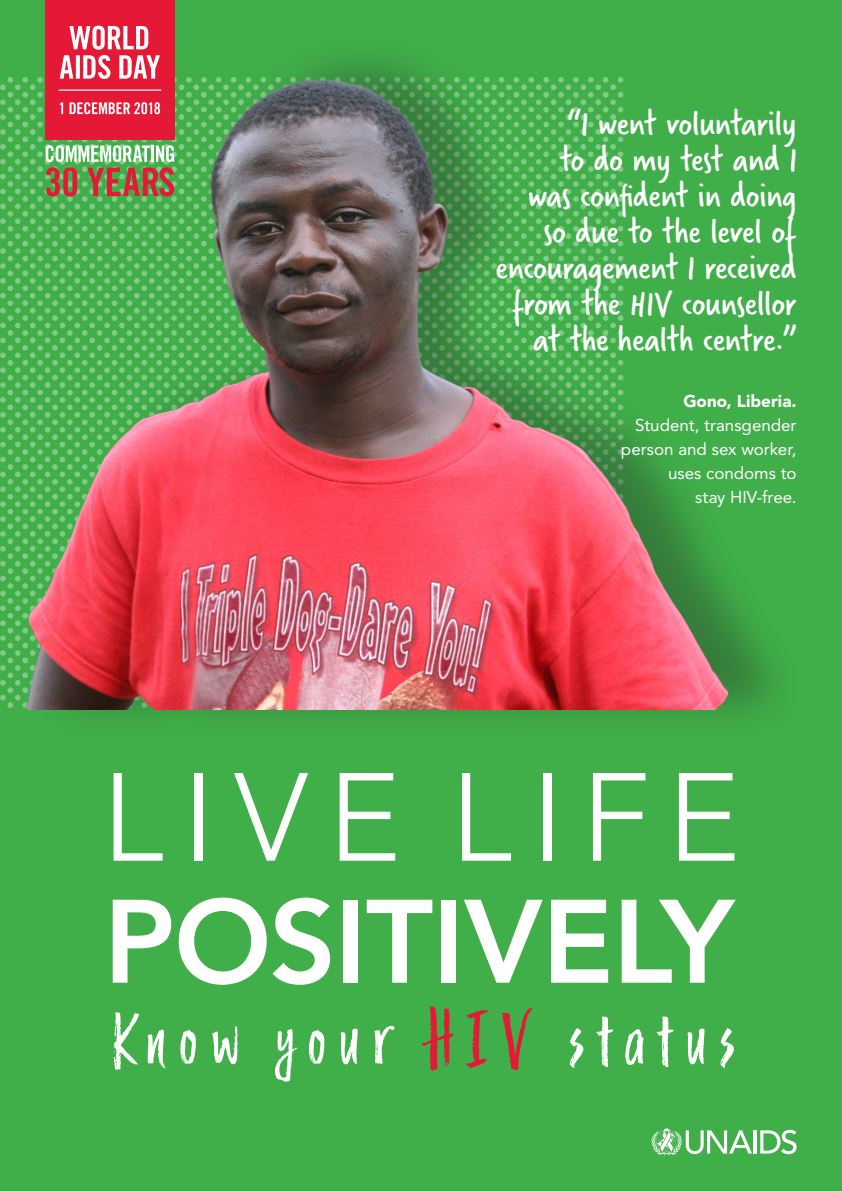
<style>
.page{position:relative;width:842px;height:1191px;background:#40ae49}
.page>*{position:absolute;margin:0;border:0;box-sizing:border-box;transform-origin:0 0}
.t1{font:300 123.8px "Avenir";letter-spacing:.155em;color:#fff}
.t2{font:800 117.2px "Avenir";letter-spacing:-.01em;color:#fff}
.t3{font:69.1px "Trailmade";letter-spacing:.195em;color:#fff}
.t4{font:38px/36px "Verveine";letter-spacing:-.01em;color:#fff;text-align:right}
.Text{font:17px/24px "Avenir";color:#fff;text-align:right}
.Name{font:900 17px "Avenir";color:#fff}
.s1{color:#e51836}
</style>
<div class="page">
<img style="left:24px;top:79px;width:716px;height:631px">
<div style="left:45px;top:0;width:129px;height:139px;background:#e51836"></div>
<img style="left:0;top:26px;width:623px;height:682px">
<hr style="left:754px;top:1130px;width:3px;height:23px;background:#fff">
<svg style="left:760px;top:1129px;width:37px;height:25px"></svg>
<svg style="left:651px;top:1128px;width:101px;height:27px"></svg>
<p class="t4" style="left:495px;top:105px;width:303px">“I went voluntarily<br>to do my test and I<br>was confident in doing<br>so due to the level of encouragement I received from the HIV counsellor at the health centre.”</p>
<p class="Name" style="left:683px;top:391px;width:115px">Gono, Liberia.</p>
<p class="Text" style="left:621px;top:413px;width:177px">Student, transgender person and sex worker, uses condoms to<br>stay HIV-free.</p>
<p class="t1" style="left:102px;top:745px;width:640px">LIVE LIFE</p>
<p class="t2" style="left:103px;top:872px;width:632px">POSITIVELY</p>
<p class="t3" style="left:110px;top:995px;width:626px">Know your <span class="s1">HIV</span> status</p>
</div>
